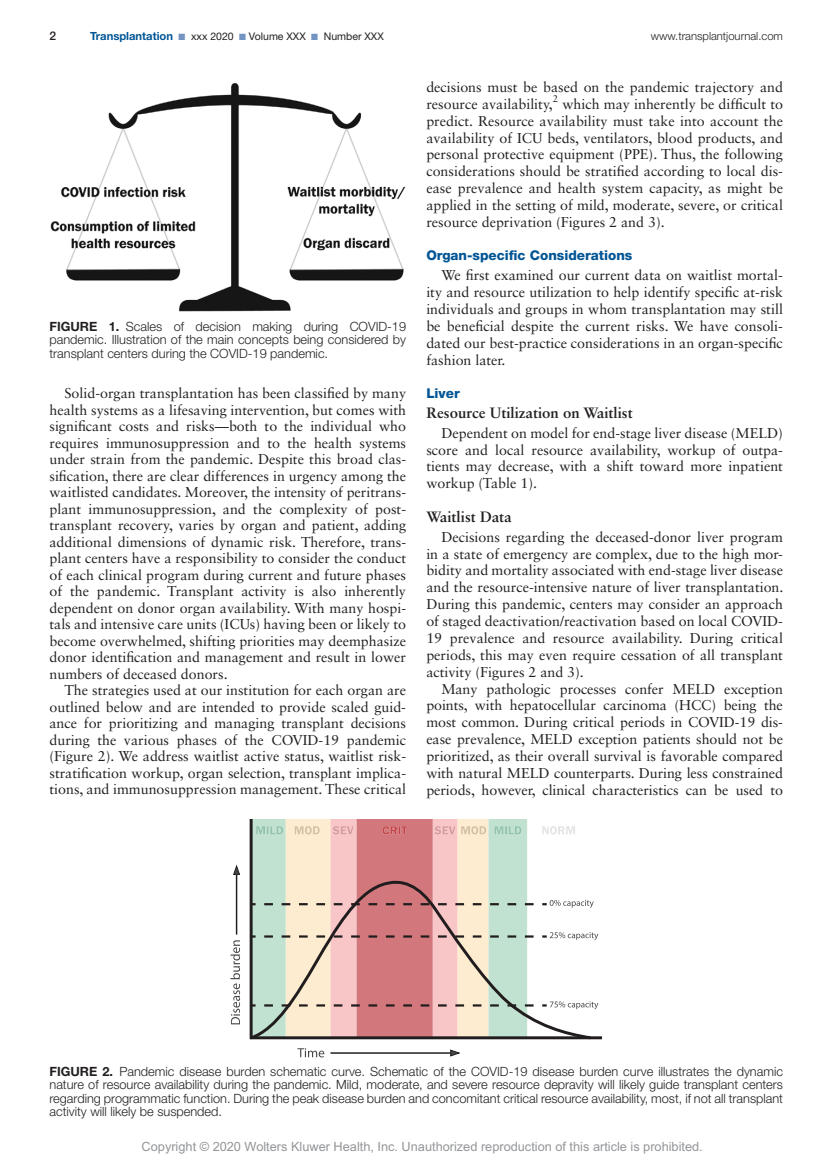
<style>
.page{position:relative;width:837px;height:1161px;background:#fff}
.page>*{position:absolute;margin:0;border:0;box-sizing:border-box;transform-origin:0 0}
.t1{font:700 15px "Sabon LT Std";color:#231f20}
.t2{font:14.25px/17px "Sabon LT Std";color:#231f20;text-align:justify}
.t3{font:800 13.5px "Helvetica Neue LT Std";color:#005595}
.t4{font:300 12.75px/13.5px "Helvetica Neue LT Std";color:#231f20;text-align:justify}
.t5{font:12.75px "Arial MT Std";color:#939598}
.t6{font:500 12px "Helvetica Neue LT Std";color:#231f20}
.t7{font:300 11.25px "Helvetica Neue LT Std";color:#231f20}
.t8{font:10.5px "Helvetica Neue LT Std";color:#231f20}
.t9{font:9.75px "Sabon LT Std";color:#231f20}
.s1{font-weight:700;font-size:11.25px;color:#005595}
.s2{color:#7393c1}
.s3{font-weight:700}
</style>
<div class="page">
<svg style="left:297px;top:1048px;width:27px;height:9px"></svg>
<hr style="left:330px;top:1052px;width:121px;height:2px;background:#211d1e">
<svg style="left:450px;top:1049px;width:11px;height:8px"></svg>
<hr style="left:236px;top:875px;width:1px;height:60px;background:#211d1e">
<svg style="left:233px;top:864px;width:7px;height:11px"></svg>
<svg style="left:230px;top:940px;width:10px;height:84px"></svg>
<svg style="left:249px;top:873px;width:345px;height:167px"></svg>
<svg style="left:251px;top:819px;width:283px;height:219px;background:#d7bbb1"></svg>
<svg style="left:542px;top:826px;width:33px;height:9px"></svg>
<svg style="left:542px;top:1001px;width:56px;height:8px"></svg>
<svg style="left:542px;top:932px;width:56px;height:8px"></svg>
<svg style="left:542px;top:900px;width:52px;height:8px"></svg>
<img style="left:50px;top:83px;width:356px;height:229px">
<p class="t6" style="left:50px;top:29px;width:8px">2</p>
<p class="t8" style="left:90px;top:30px;width:295px"><span class="s1">Transplantation</span> <span class="s2">■</span> xxx 2020 <span class="s2">■</span> Volume XXX <span class="s2">■</span> Number XXX</p>
<p class="t7" style="left:651px;top:29px;width:134px">www.transplantjournal.com</p>
<p class="t4" style="left:50px;top:319px;width:358px"><span class="s3">FIGURE 1.</span> Scales of decision making during COVID-19 pandemic. Illustration of the main concepts being considered by transplant centers during the COVID-19 pandemic.</p>
<p class="t2" style="left:49px;top:385px;width:358px;line-height:16.5px;text-indent:15px">Solid-organ transplantation has been classified by many health systems as a lifesaving intervention, but comes with significant costs and risks—both to the individual who requires immunosuppression and to the health systems under strain from the pandemic. Despite this broad clas&shy;sification, there are clear differences in urgency among the waitlisted candidates. Moreover, the intensity of peritrans&shy;plant immunosuppression, and the complexity of post&shy;transplant recovery, varies by organ and patient, adding additional dimensions of dynamic risk. Therefore, trans&shy;plant centers have a responsibility to consider the conduct of each clinical program during current and future phases of the pandemic. Transplant activity is also inherently dependent on donor organ availability. With many hospi&shy;tals and intensive care units (ICUs) having been or likely to become overwhelmed, shifting priorities may deemphasize donor identification and management and result in lower numbers of deceased donors.</p>
<p class="t2" style="left:49px;top:682px;width:358px;line-height:16.5px;text-indent:15px">The strategies used at our institution for each organ are outlined below and are intended to provide scaled guid&shy;ance for prioritizing and managing transplant decisions during the various phases of the COVID-19 pandemic (Figure 2). We address waitlist active status, waitlist risk&shy;stratification workup, organ selection, transplant implica&shy;tions, and immunosuppression management. These critical</p>
<p class="t2" style="left:426px;top:78px;width:358px">decisions must be based on the pandemic trajectory and resource availability,</p>
<p class="t9" style="left:553px;top:93px;width:7px">2</p>
<p class="t2" style="left:426px;top:95px;width:358px;text-indent:136px">which may inherently be difficult to predict. Resource availability must take into account the availability of ICU beds, ventilators, blood products, and personal protective equipment (PPE). Thus, the following considerations should be stratified according to local dis&shy;ease prevalence and health system capacity, as might be applied in the setting of mild, moderate, severe, or critical resource deprivation (Figures 2 and 3).</p>
<p class="t3" style="left:426px;top:247px;width:208px">Organ-specific Considerations</p>
<p class="t2" style="left:426px;top:267px;width:358px;text-indent:15px">We first examined our current data on waitlist mortal&shy;ity and resource utilization to help identify specific at-risk individuals and groups in whom transplantation may still be beneficial despite the current risks. We have consoli&shy;dated our best-practice considerations in an organ-specific fashion later.</p>
<p class="t3" style="left:426px;top:385px;width:35px">Liver</p>
<p class="t1" style="left:426px;top:403px;width:208px">Resource Utilization on Waitlist</p>
<p class="t2" style="left:426px;top:424px;width:358px;text-indent:15px">Dependent on model for end-stage liver disease (MELD) score and local resource availability, workup of outpa&shy;tients may decrease, with a shift toward more inpatient workup (Table 1).</p>
<p class="t1" style="left:426px;top:507px;width:87px">Waitlist Data</p>
<p class="t2" style="left:426px;top:528px;width:359px;text-indent:15px">Decisions regarding the deceased-donor liver program in a state of emergency are complex, due to the high mor&shy;bidity and mortality associated with end-stage liver disease and the resource-intensive nature of liver transplantation.<br>During this pandemic, centers may consider an approach of staged deactivation/reactivation based on local COVID-19 prevalence and resource availability. During critical periods, this may even require cessation of all transplant activity (Figures 2 and 3).</p>
<p class="t2" style="left:426px;top:680px;width:358px;text-indent:15px">Many pathologic processes confer MELD exception points, with hepatocellular carcinoma (HCC) being the most common. During critical periods in COVID-19 dis&shy;ease prevalence, MELD exception patients should not be prioritized, as their overall survival is favorable compared with natural MELD counterparts. During less constrained periods, however, clinical characteristics can be used to</p>
<p class="t4" style="left:50px;top:1064px;width:735px"><span class="s3">FIGURE 2.</span> Pandemic disease burden schematic curve. Schematic of the COVID-19 disease burden curve illustrates the dynamic nature of resource availability during the pandemic. Mild, moderate, and severe resource depravity will likely guide transplant centers regarding programmatic function. During the peak disease burden and concomitant critical resource availability, most, if not all transplant activity will likely be suspended.</p>
<p class="t5" style="left:142px;top:1139px;width:563px">Copyright © 2020 Wolters Kluwer Health, Inc. Unauthorized reproduction of this article is prohibited.</p>
</div>
